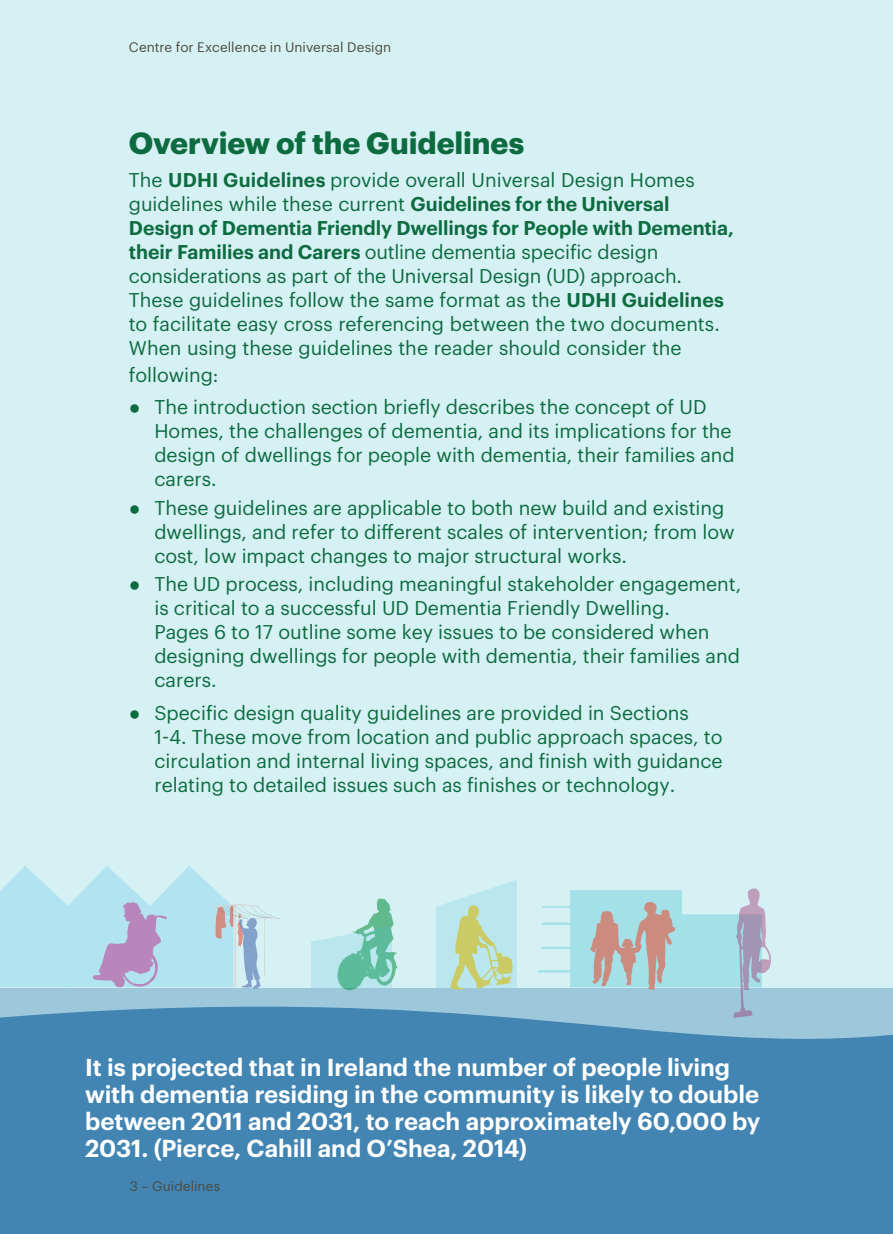
<style>
.page{position:relative;width:893px;height:1234px;background:#fff}
.page>*{position:absolute;margin:0;border:0;box-sizing:border-box;transform-origin:0 0}
.Header___Sub_Section{font:700 30px "Graphik";letter-spacing:-.005em;color:#0d6b40}
.t1{font:600 24px/27px "Graphik";letter-spacing:-.005em;color:#fff}
.Intro_Paragraph{font:19.5px/24px "Graphik";color:#0d6b40}
.t2{font:13.5px "Graphik";letter-spacing:.005em;color:#4c4a3f}
.s1{font-weight:600}
.s2{font-family:"Impact"}
</style>
<div class="page">
<div style="left:0;top:0;width:893px;height:984px;background:#d5f1f4"></div>
<svg style="left:0;top:988px;width:893px;height:245px;background:#4b8bb6"></svg>
<svg style="left:436px;top:879px;width:81px;height:110px;background:#c0e1ce"></svg>
<svg style="left:0;top:865px;width:282px;height:123px;background:#bbdcea"></svg>
<svg style="left:538px;top:888px;width:233px;height:129px;background:#b0ced7"></svg>
<svg style="left:311px;top:898px;width:87px;height:92px;background:#a4dbd3"></svg>
<p class="t2" style="left:129px;top:37px;width:264px">Centre for Excellence in Universal Design</p>
<h3 class="Header___Sub_Section" style="left:129px;top:120px;width:397px">Overview of the Guidelines</h3>
<p class="Intro_Paragraph" style="left:129px;top:166px;width:606px">The <span class="s1">UDHI Guidelines</span> provide overall Universal Design Homes guidelines while these current <span class="s1">Guidelines for the Universal Design of Dementia Friendly Dwellings for People with Dementia, their Families and Carers</span> outline dementia specific design considerations as part of the Universal Design (UD) approach.<br>These guidelines follow the same format as the <span class="s1">UDHI Guidelines </span>to facilitate easy cross referencing between the two documents.<br>When using these guidelines the reader should consider the</p>
<p class="Intro_Paragraph" style="left:129px;top:361px;width:91px">following:</p>
<p class="Intro_Paragraph" style="left:154px;top:393px;width:582px;text-indent:-26px"><span class="s2">●</span> The introduction section briefly describes the concept of UD Homes, the challenges of dementia, and its implications for the design of dwellings for people with dementia, their families and carers.</p>
<p class="Intro_Paragraph" style="left:154px;top:494px;width:582px;text-indent:-26px"><span class="s2">●</span> These guidelines are applicable to both new build and existing dwellings, and refer to different scales of intervention; from low cost, low impact changes to major structural works.</p>
<p class="Intro_Paragraph" style="left:154px;top:570px;width:588px;text-indent:-26px"><span class="s2">●</span> The UD process, including meaningful stakeholder engagement, is critical to a successful UD Dementia Friendly Dwelling.<br>Pages 6 to 17 outline some key issues to be considered when designing dwellings for people with dementia, their families and carers.</p>
<p class="Intro_Paragraph" style="left:154px;top:698px;width:570px;text-indent:-26px"><span class="s2">●</span> Specific design quality guidelines are provided in Sections 1-4. These move from location and public approach spaces, to circulation and internal living spaces, and finish with guidance relating to detailed issues such as finishes or technology.</p>
<p class="t1" style="left:85px;top:1051px;width:677px">It is projected that in Ireland the number of people living with dementia residing in the community is likely to double between 2011 and 2031, to reach approximately 60,000 by 2031. (Pierce, Cahill and O’Shea, 2014)</p>
<p class="t2" style="left:130px;top:1175px;width:92px">3 – Guidelines</p>
</div>
